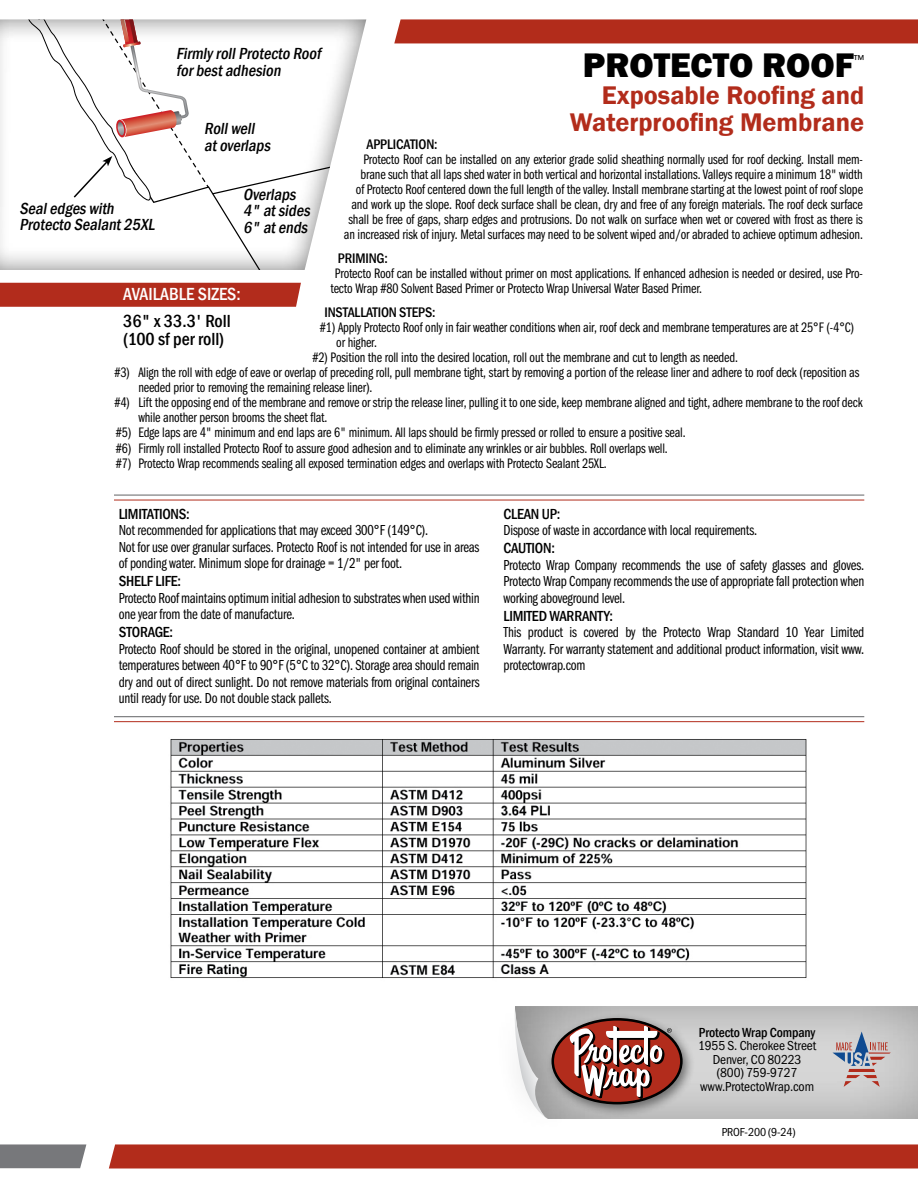
<style>
.page{position:relative;width:918px;height:1188px;background:#fff}
.page>*{position:absolute;margin:0;border:0;box-sizing:border-box;transform-origin:0 0}
.t1{font:800 35.1px "Franklin Gothic";color:#000}
.t2{font:600 26.25px/27px "Franklin Gothic";color:#b22c1b;text-align:right}
.t3{font:500 condensed 18px/18px "Franklin Gothic";color:#000}
.t4{font:500 condensed 18px "Franklin Gothic";color:#fff}
.t5{font:italic 500 condensed 16.5px/16.5px "Franklin Gothic";color:#000}
.t6{font:15px/16.5px "Franklin Gothic URW Com Boo";letter-spacing:-.015em;color:#000;text-align:justify}
.t7{font:500 condensed 15px "Franklin Gothic";letter-spacing:-.015em;color:#000}
.t8{font:14.25px/15px "Franklin Gothic URW Com Boo";letter-spacing:-.01em;color:#000;text-align:right}
.t9{font:500 condensed 14.25px "Franklin Gothic";letter-spacing:-.01em;color:#000}
.t10{font:13.5px/13.5px "Franklin Gothic URW Cond";letter-spacing:-.01em;color:#000;text-align:center}
.t11{font:500 condensed 13.5px "Franklin Gothic";letter-spacing:-.01em;color:#000}
.t12{font:13.35px "Franklin Gothic";color:#000}
.t13{font:12px "Franklin Gothic URW Cond";letter-spacing:-.01em;color:#000}
</style>
<div class="page">
<img style="left:170px;top:739px;width:637px;height:239px">
<hr style="left:114px;top:495px;width:750px;height:1px;background:#636466">
<hr style="left:114px;top:716px;width:750px;height:1px;background:#636466">
<hr style="left:114px;top:500px;width:750px;height:1px;background:#b22c1b">
<hr style="left:114px;top:721px;width:750px;height:1px;background:#b22c1b">
<div style="left:394px;top:19px;width:524px;height:24px;background:#b22c1b"></div>
<div style="left:0;top:283px;width:301px;height:24px;background:#b22c1c"></div>
<div style="left:0;top:17px;width:369px;height:253px;background:#000;opacity:.56"></div>
<div style="left:109px;top:1144px;width:809px;height:24px;background:#b22c1b"></div>
<svg style="left:0;top:1144px;width:86px;height:24px"></svg>
<div style="left:513px;top:998px;width:405px;height:122px;background:#000;opacity:.56"></div>
<div style="left:492px;top:989px;width:85px;height:152px;background:#fff"></div>
<svg style="left:514px;top:1006px;width:34px;height:113px"></svg>
<div style="left:546px;top:1012px;width:150px;height:106px;background:#000;opacity:.48"></div>
<svg style="left:553px;top:1019px;width:128px;height:83px"></svg>
<svg style="left:570px;top:1026px;width:102px;height:72px"></svg>
<div style="left:551px;top:1018px;width:132px;height:86px;border:3px solid #000;border-radius:50%"></div>
<svg style="left:833px;top:1032px;width:58px;height:55px"></svg>
<svg style="left:0;top:19px;width:366px;height:189px"></svg>
<p class="t5" style="left:176px;top:45px;width:149px">FirmlyrollProtecto Roof forbestadhesion</p>
<h1 class="t1" style="left:583px;top:42px;width:272px">PROTECTO ROOF</h1>
<p class="t12" style="left:854px;top:51px;width:12px">™</p>
<h2 class="t2" style="left:570px;top:82px;width:296px">Exposable Roofing and<br>Waterproofing Membrane</h2>
<p class="t5" style="left:204px;top:121px;width:71px">Rollwell atoverlaps</p>
<p class="t5" style="left:243px;top:186px;width:72px">Overlaps<br>4" atsides<br>6" atends</p>
<p class="t9" style="left:366px;top:135px;width:73px">APPLICATION:</p>
<p class="t8" style="left:344px;top:152px;width:521px">Protecto Roof can be installed on any exterior grade solid sheathing normally used for roof decking. Install mem&shy;brane such that all laps shed water in both vertical and horizontal installations. Valleys require a minimum 18" width<br>of Protecto Roof centered down the full length of the valley. Install membrane starting at the lowest point of roof slope and work up the slope. Roof deck surface shall be clean, dry and free of any foreign materials. The roof deck surface shall be free of gaps, sharp edges and protrusions. Do not walk on surface when wet or covered with frost as there is an increased risk of injury. Metal surfaces may need to be solvent wiped and/or abraded to achieve optimum adhesion.</p>
<p class="t9" style="left:338px;top:249px;width:51px">PRIMING:</p>
<p class="t8" style="left:330px;top:266px;width:534px;text-align:left;text-indent:5px">Protecto Roof can be installed without primer on most applications. If enhanced adhesion is needed or desired, use Pro&shy;tecto Wrap #80 Solvent Based Primer or Protecto Wrap Universal Water Based Primer.</p>
<p class="t9" style="left:324px;top:303px;width:113px">INSTALLATION STEPS:</p>
<p class="t8" style="left:320px;top:320px;width:536px">#1) Apply Protecto Roof only in fair weather conditions when air, roof deck and membrane temperatures are at 25°F (-4°C)</p>
<p class="t8" style="left:336px;top:335px;width:42px">or higher.</p>
<p class="t8" style="left:312px;top:350px;width:427px">#2) Position the roll into the desired location, roll out the membrane and cut to length as needed.</p>
<p class="t8" style="left:114px;top:365px;width:746px">#3) Align the roll with edge of eave or overlap of preceding roll, pull membrane tight, start by removing a portion of the release liner and adhere to roof deck (reposition as</p>
<p class="t8" style="left:138px;top:380px;width:235px">needed prior to removing the remaining release liner).</p>
<p class="t8" style="left:114px;top:395px;width:750px">#4) Lift the opposing end of the membrane and remove or strip the release liner, pulling it to one side, keep membrane aligned and tight, adhere membrane to the roof deck</p>
<p class="t8" style="left:138px;top:410px;width:191px">while another person brooms the sheet flat.</p>
<p class="t8" style="left:116px;top:425px;width:571px">#5) Edge laps are 4" minimum and end laps are 6" minimum. All laps should be firmly pressed or rolled to ensure a positive seal.</p>
<p class="t8" style="left:116px;top:440px;width:553px">#6) Firmly roll installed Protecto Roof to assure good adhesion and to eliminate any wrinkles or air bubbles. Roll overlaps well.</p>
<p class="t8" style="left:116px;top:455px;width:492px">#7) Protecto Wrap recommends sealing all exposed termination edges and overlaps with Protecto Sealant 25XL.</p>
<p class="t7" style="left:119px;top:504px;width:73px">LIMITATIONS:</p>
<p class="t6" style="left:119px;top:522px;width:362px;text-align:left">Not recommended for applications that may exceed 300°F (149°C).<br>Not for use over granular surfaces. Protecto Roof is not intended for use in areas of ponding water. Minimum slope for drainage = 1/2" per foot.</p>
<p class="t7" style="left:119px;top:572px;width:64px">SHELF LIFE:</p>
<p class="t6" style="left:119px;top:589px;width:362px">Protecto Roof maintains optimum initial adhesion to substrates when used within one year from the date of manufacture.</p>
<p class="t7" style="left:119px;top:623px;width:56px">STORAGE:</p>
<p class="t6" style="left:119px;top:640px;width:362px">Protecto Roof should be stored in the original, unopened container at ambient temperatures between 40°F to 90°F (5°C to 32°C). Storage area should remain dry and out of direct sunlight. Do not remove materials from original containers until ready for use. Do not double stack pallets.</p>
<p class="t5" style="left:19px;top:200px;width:140px">Sealedges with<br>Protecto Sealant25XL</p>
<p class="t4" style="left:123px;top:282px;width:119px">AVAILABLE SIZES:</p>
<p class="t3" style="left:123px;top:312px;width:109px">36" x 33.3' Roll (100 sf per roll)</p>
<p class="t7" style="left:503px;top:504px;width:58px">CLEAN UP:</p>
<p class="t6" style="left:503px;top:522px;width:255px">Dispose of waste in accordance with local requirements.</p>
<p class="t7" style="left:503px;top:539px;width:53px">CAUTION:</p>
<p class="t6" style="left:503px;top:556px;width:362px">Protecto Wrap Company recommends the use of safety glasses and gloves.<br>Protecto Wrap Company recommends the use of appropriate fall protection when working aboveground level.</p>
<p class="t7" style="left:503px;top:606px;width:111px">LIMITED WARRANTY:</p>
<p class="t6" style="left:503px;top:624px;width:362px">This product is covered by the Protecto Wrap Standard 10 Year Limited Warranty. For warranty statement and additional product information, visit www. protectowrap.com</p>
<p class="t11" style="left:699px;top:1024px;width:118px">Protecto Wrap Company</p>
<p class="t10" style="left:698px;top:1038px;width:120px">1955 S. Cherokee Street<br>Denver, CO 80223 (800) 759-9727 www.ProtectoWrap.com</p>
<p class="t13" style="left:722px;top:1123px;width:75px">PROF-200 (9-24)</p>
</div>
